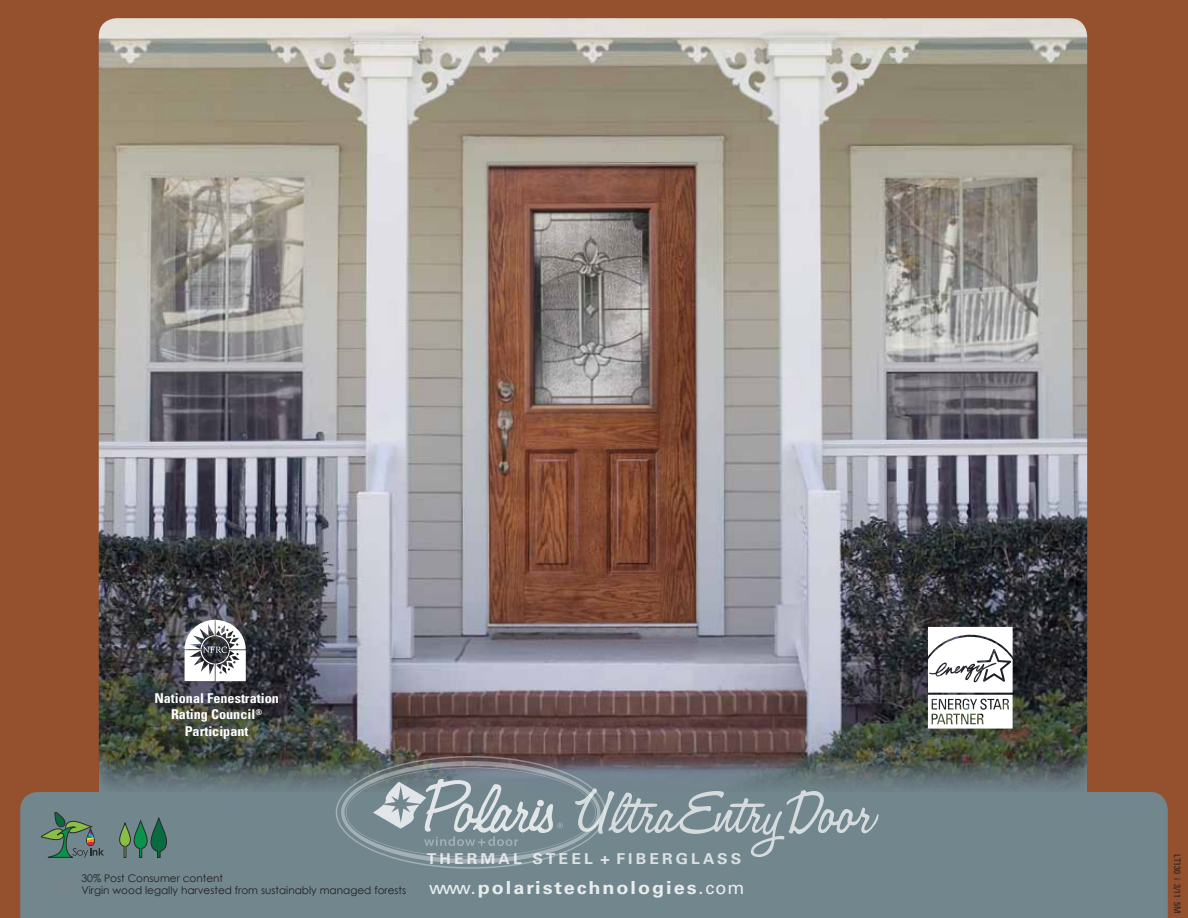
<style>
.page{position:relative;width:1188px;height:918px;background:#95512e}
.page>*{position:absolute;margin:0;border:0;box-sizing:border-box;transform-origin:0 0}
.t1{font:700 18px "Univers LT Std";letter-spacing:.1em;color:#fff;scale:1.1 1}
.t2{font:700 15px "Univers LT Std";letter-spacing:.2em;color:#fff;scale:1.05 1}
.t3{font:700 condensed 13.5px/16.5px "Univers LT Std";color:#fff;text-align:center;scale:1.05 1}
.t4{font:10.5px/12.6px "Century Gothic";color:#231f20}
.t5{font:condensed 9px "Univers LT Std";color:#231f20}
.s1{font-weight:400}
</style>
<div class="page">
<img style="left:99px;top:18px;width:988px;height:774px">
<div style="left:20px;top:792px;width:1148px;height:126px;background:#72868e"></div>
<svg style="left:42px;top:813px;width:62px;height:45px;background:#647e73"></svg>
<svg style="left:51px;top:873px;width:25px;height:23px"></svg>
<svg style="left:119px;top:817px;width:48px;height:41px;background:#4f7b69"></svg>
<svg style="left:185px;top:620px;width:61px;height:61px;background:#adadb0"></svg>
<svg style="left:928px;top:627px;width:85px;height:102px;background:#dbdbdb"></svg>
<svg style="left:336px;top:756px;width:543px;height:113px;background:#7d8b92"></svg>
<p class="t3" style="left:154px;top:689px;width:120px">National Fenestration<br>Rating Council<sup>®<br></sup>Participant</p>
<p class="t4" style="left:81px;top:872px;width:326px">30% Post Consumer content<br>Virgin wood legally harvested from sustainably managed forests</p>
<h2 class="t2" style="left:427px;top:850px;width:301px">THERMAL STEEL + FIBERGLASS</h2>
<h1 class="t1" style="left:429px;top:877px;width:288px"><span class="s1">www.</span>polaristechnologies<span class="s1">.com</span></h1>
<p class="t5" style="left:1183px;top:854px;width:61px;rotate:90deg">LT130 i 3/11 5M</p>
</div>
